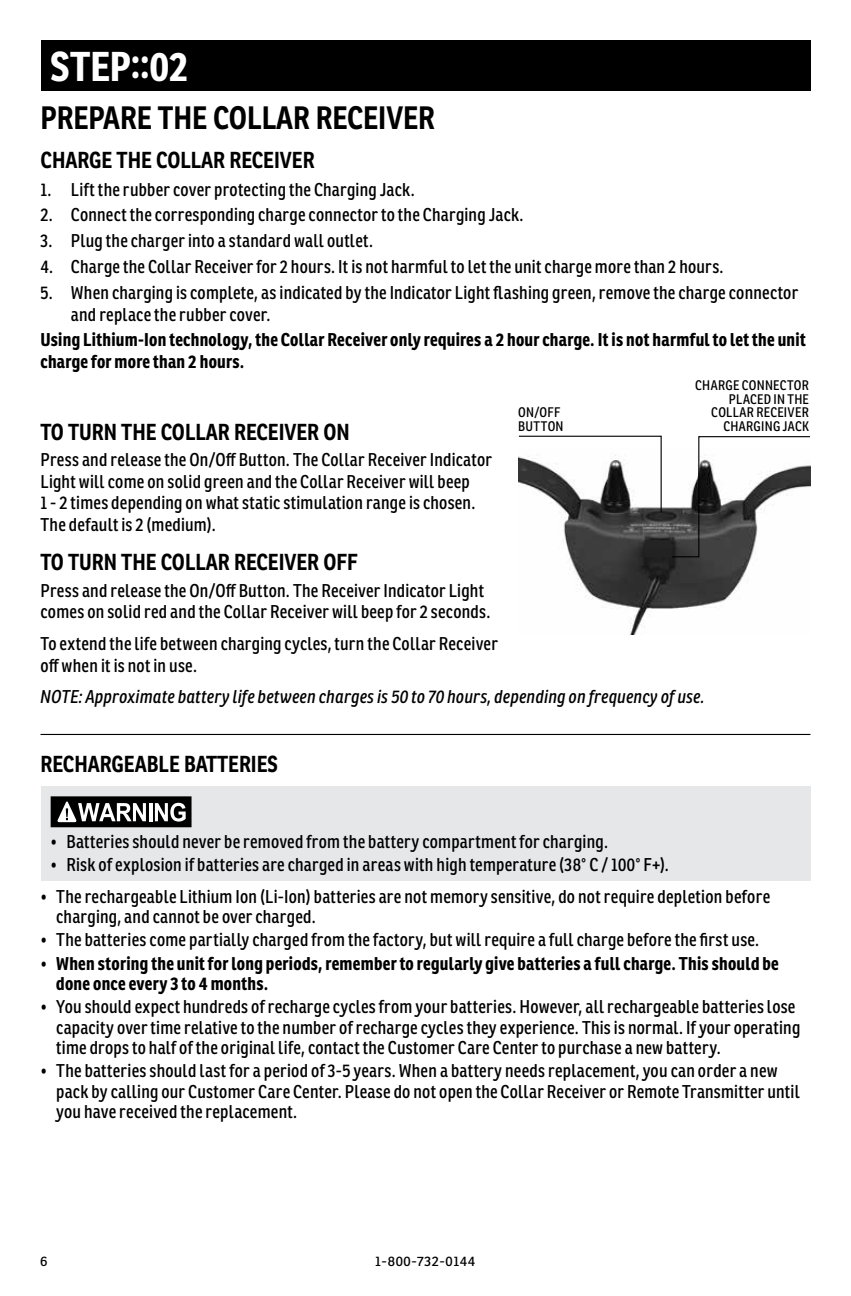
<style>
.page{position:relative;width:851px;height:1296px;background:#fff}
.page>*{position:absolute;margin:0;border:0;box-sizing:border-box;transform-origin:0 0}
.t1{font:700 40.5px "Ronnia Cond";color:#fff}
.t2{font:700 31.5px "Ronnia";color:#000;scale:.85 1}
.t3{font:700 22.5px "Ronnia";color:#000;scale:.85 1}
.t4{font:18px/21.6px "Ronnia Cond";letter-spacing:.015em;color:#000}
.t5{font:700 18px/22.5px "Ronnia Cond";letter-spacing:.015em;color:#000}
.t6{font:italic 18px "Ronnia Cond";letter-spacing:.015em;color:#000}
.t7{font:13.5px/13.5px "Ronnia Cond";letter-spacing:.02em;color:#000}
.t8{font:13.5px "Ronnia";letter-spacing:.05em;color:#000}
.s1{font-weight:400}
</style>
<div class="page">
<hr style="left:40px;top:734px;width:770px;height:1px;background:#000">
<div style="left:40px;top:40px;width:770px;height:51px;background:#000"></div>
<div style="left:40px;top:786px;width:770px;height:95px;background:#e6e7e8"></div>
<div style="left:51px;top:797px;width:140px;height:30px;background:#000"></div>
<hr style="left:149px;top:803px;width:3px;height:18px;background:#fff">
<svg style="left:155px;top:803px;width:31px;height:19px"></svg>
<svg style="left:57px;top:801px;width:89px;height:21px"></svg>
<div style="left:51px;top:796px;width:140px;height:31px;border:1px solid #000"></div>
<img style="left:563px;top:507px;width:189px;height:127px">
<svg style="left:518px;top:435px;width:144px;height:78px"></svg>
<svg style="left:671px;top:436px;width:140px;height:122px"></svg>
<h1 class="t1" style="left:51px;top:40px;width:139px">STEP::02</h1>
<h2 class="t2" style="left:40px;top:98px;width:465px">PREPARE THE COLLAR RECEIVER</h2>
<p class="t3" style="left:40px;top:146px;width:324px">CHARGE THE COLLAR RECEIVER</p>
<p class="t4" style="left:40px;top:178px;width:375px">1. Lift the rubber cover protecting the Charging Jack.</p>
<p class="t4" style="left:40px;top:204px;width:484px">2. Connect the corresponding charge connector to the Charging Jack.</p>
<p class="t4" style="left:40px;top:230px;width:334px">3. Plug the charger into a standard wall outlet.</p>
<p class="t4" style="left:40px;top:256px;width:684px">4. Charge the Collar Receiver for 2 hours. It is not harmful to let the unit charge more than 2 hours.</p>
<p class="t4" style="left:71px;top:281px;width:728px;line-height:22.5px;text-indent:-30px">5. When charging is complete, as indicated by the Indicator Light flashing green, remove the charge connector and replace the rubber cover.</p>
<p class="t5" style="left:40px;top:328px;width:766px">Using Lithium-Ion technology, the Collar Receiver only requires a 2 hour charge. It is not harmful to let the unit charge for more than 2 hours.</p>
<p class="t7" style="left:695px;top:379px;width:115px;text-align:right">CHARGE CONNECTOR<br>PLACED IN THE<br>COLLAR RECEIVER<br>CHARGING JACK</p>
<p class="t7" style="left:518px;top:406px;width:47px">ON/OFF<br>BUTTON</p>
<p class="t3" style="left:40px;top:417px;width:365px">TO TURN THE COLLAR RECEIVER ON</p>
<p class="t4" style="left:40px;top:449px;width:453px">Press and release the On/Off Button. The Collar Receiver Indicator Light will come on solid green and the Collar Receiver will beep<br>1 - 2 times depending on what static stimulation range is chosen.<br>The default is 2 (medium).</p>
<p class="t3" style="left:40px;top:548px;width:374px">TO TURN THE COLLAR RECEIVER OFF</p>
<p class="t4" style="left:40px;top:579px;width:451px">Press and release the On/Off Button. The Receiver Indicator Light comes on solid red and the Collar Receiver will beep for 2 seconds.</p>
<p class="t4" style="left:40px;top:633px;width:459px">To extend the life between charging cycles, turn the Collar Receiver off when it is not in use.</p>
<p class="t6" style="left:40px;top:686px;width:665px">NOTE: Approximate battery life between charges is 50 to 70 hours, depending on frequency of use.</p>
<p class="t3" style="left:40px;top:750px;width:281px">RECHARGEABLE BATTERIES</p>
<p class="t4" style="left:51px;top:830px;width:559px">• Batteries should never be removed from the battery compartment for charging.</p>
<p class="t4" style="left:51px;top:854px;width:619px">• Risk of explosion if batteries are charged in areas with high temperature (38° C / 100° F+).</p>
<p class="t4" style="left:56px;top:886px;width:715px;line-height:20.2px;text-indent:-16px">• The rechargeable Lithium Ion (Li-Ion) batteries are not memory sensitive, do not require depletion before charging, and cannot be over charged.</p>
<p class="t4" style="left:41px;top:929px;width:720px">• The batteries come partially charged from the factory, but will require a full charge before the first use.</p>
<p class="t5" style="left:56px;top:953px;width:724px;line-height:20.2px;text-indent:-16px"><span class="s1">•</span> When storing the unit for long periods, remember to regularly give batteries a full charge. This should be done once every 3 to 4 months.</p>
<p class="t4" style="left:56px;top:997px;width:745px;line-height:20.2px;text-indent:-16px">• You should expect hundreds of recharge cycles from your batteries. However, all rechargeable batteries lose capacity over time relative to the number of recharge cycles they experience. This is normal. If your operating time drops to half of the original life, contact the Customer Care Center to purchase a new battery.</p>
<p class="t4" style="left:56px;top:1061px;width:745px;line-height:20.2px;text-indent:-16px">• The batteries should last for a period of 3-5 years. When a battery needs replacement, you can order a new pack by calling our Customer Care Center. Please do not open the Collar Receiver or Remote Transmitter until you have received the replacement.</p>
<p class="t8" style="left:40px;top:1253px;width:9px">6</p>
<p class="t8" style="left:375px;top:1253px;width:101px">1-800-732-0144</p>
</div>
